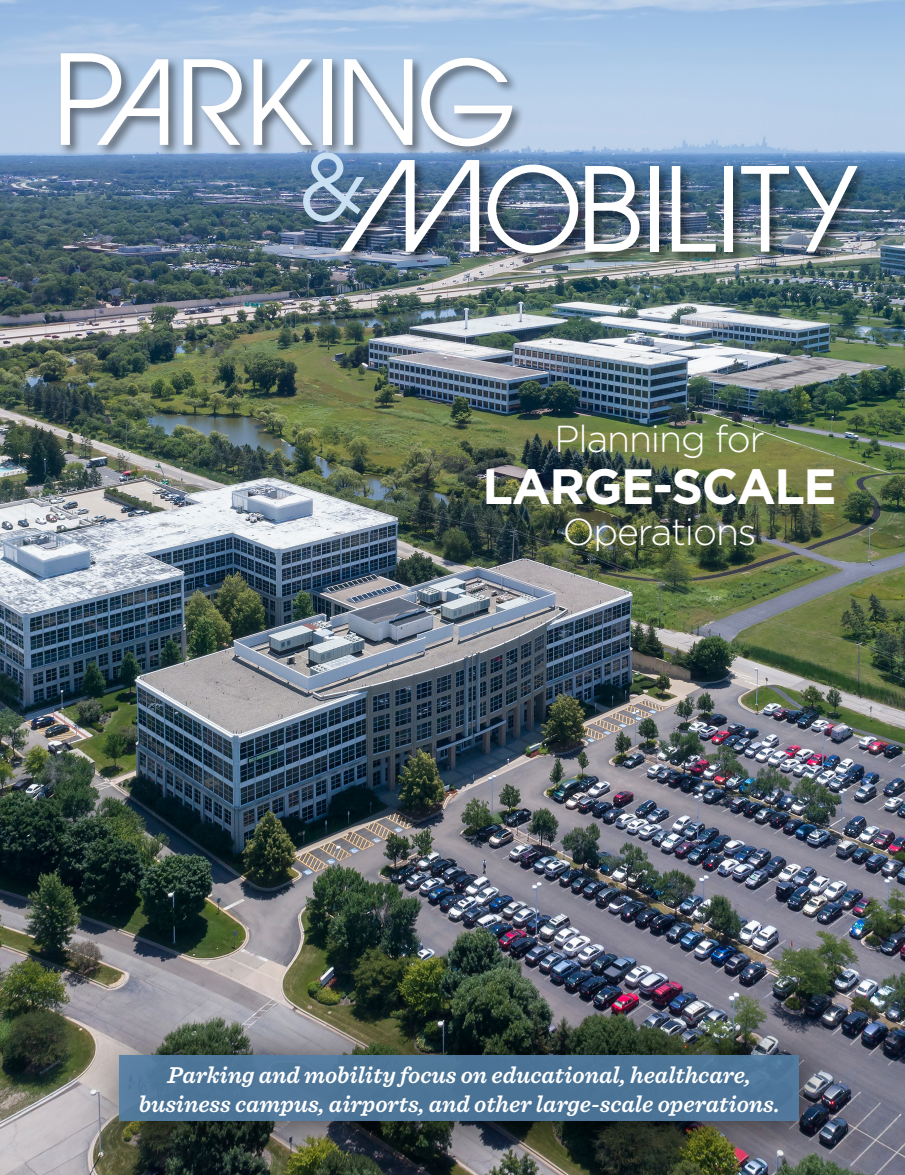
<style>
.page{position:relative;width:905px;height:1175px;background:#fff}
.page>*{position:absolute;margin:0;border:0;box-sizing:border-box;transform-origin:0 0}
.t1{font:700 49.5px "Gotham";letter-spacing:-.03em;color:#fff}
.t2{font:300 37.5px "Gotham";letter-spacing:-.03em;color:#fff}
.Deck_-_Department{font:italic 600 24px/28.5px "Sentinel";color:#fff;text-align:center}
</style>
<div class="page">
<img style="left:0;top:0;width:904px;height:1174px">
<div style="left:58px;top:50px;width:812px;height:216px;background:#000;opacity:.5"></div>
<svg style="left:421px;top:58px;width:91px;height:88px"></svg>
<svg style="left:344px;top:59px;width:68px;height:86px"></svg>
<div style="left:323px;top:59px;width:8px;height:86px;background:#fff"></div>
<svg style="left:253px;top:59px;width:59px;height:86px"></svg>
<svg style="left:184px;top:59px;width:58px;height:86px"></svg>
<svg style="left:61px;top:53px;width:107px;height:92px"></svg>
<img style="left:671px;top:166px;width:44px;height:86px">
<svg style="left:585px;top:166px;width:54px;height:86px"></svg>
<img style="left:487px;top:164px;width:91px;height:89px">
<img style="left:741px;top:166px;width:116px;height:86px">
<div style="left:724px;top:166px;width:9px;height:86px;background:#fff"></div>
<div style="left:650px;top:166px;width:8px;height:86px;background:#fff"></div>
<img style="left:303px;top:152px;width:176px;height:100px">
<div style="left:75px;top:1011px;width:776px;height:162px;background:#000;opacity:.75"></div>
<div style="left:119px;top:1055px;width:680px;height:65px;background:#4d7597"></div>
<p class="t2" style="left:554px;top:415px;width:212px">Planning for</p>
<p class="t1" style="left:482px;top:454px;width:355px">LARGE-SCALE</p>
<p class="t2" style="left:562px;top:508px;width:195px">Operations</p>
<h2 class="Deck_-_Department" style="left:139px;top:1060px;width:642px">Parking and mobility focus on educational, healthcare, business campus, airports, and other large-scale operations.</h2>
</div>
